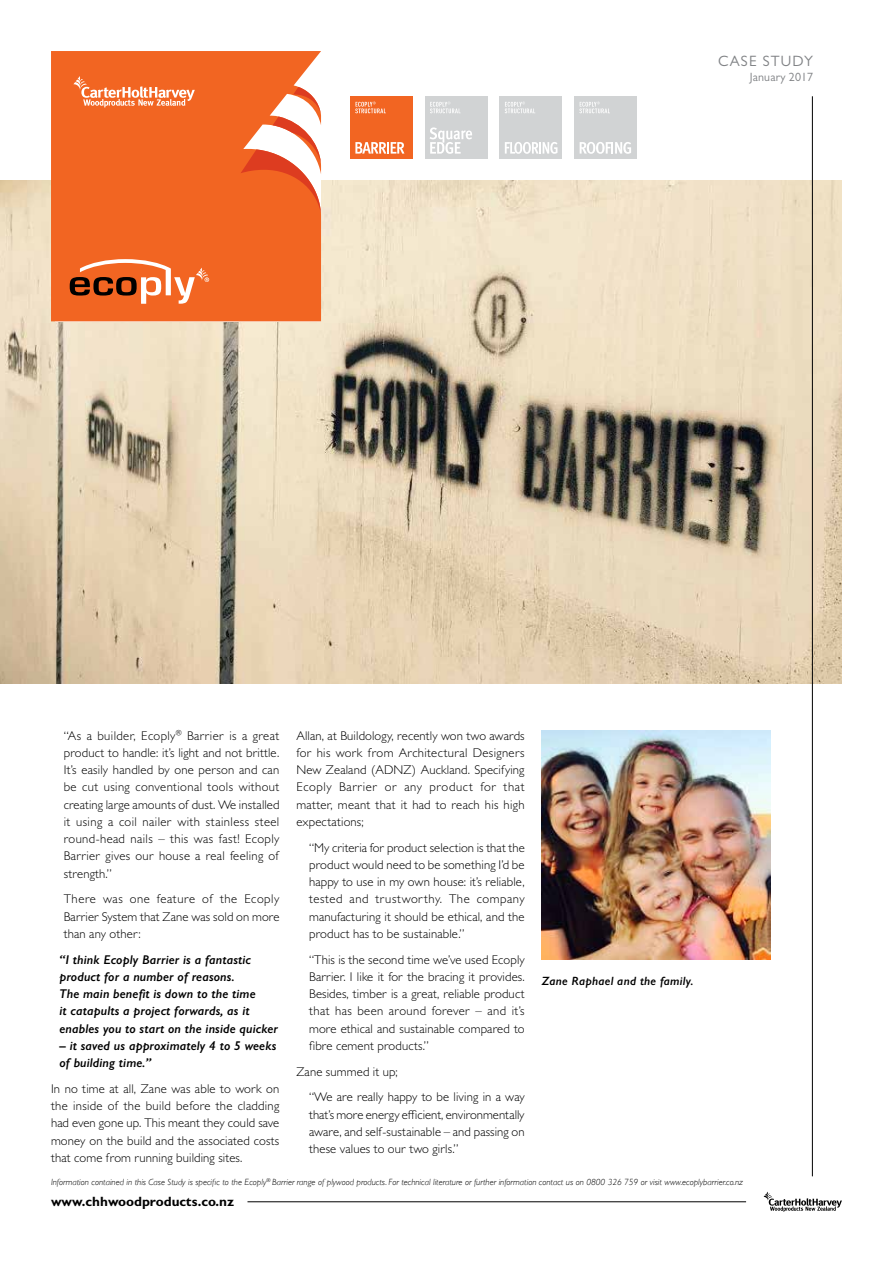
<style>
.page{position:relative;width:893px;height:1263px;background:#fff}
.page>*{position:absolute;margin:0;border:0;box-sizing:border-box;transform-origin:0 0}
.t1{font:15px "Gill Sans MT Pro";letter-spacing:.08em;color:#808285}
.t2{font:700 13.5px "Gill Sans MT Pro";color:#000}
.t3{font:300 12.75px/17.2px "Gill Sans MT Pro";letter-spacing:.01em;color:#000;text-align:justify}
.t4{font:italic 600 12.75px/17.2px "Gill Sans";letter-spacing:.01em;color:#000}
.t5{font:italic 600 12px "Gill Sans";letter-spacing:.02em;color:#000}
.t6{font:12px "Gill Sans MT Pro";letter-spacing:.01em;color:#808285}
.t7{font:italic 300 9px "Gill Sans";color:#000}
</style>
<div class="page">
<img style="left:0;top:181px;width:842px;height:503px">
<img style="left:542px;top:731px;width:228px;height:228px">
<div style="left:51px;top:51px;width:270px;height:270px;background:#f26522"></div>
<svg style="left:70px;top:259px;width:139px;height:45px;background:#da7343"></svg>
<svg style="left:241px;top:87px;width:80px;height:126px"></svg>
<svg style="left:73px;top:76px;width:122px;height:32px;background:#f48854"></svg>
<svg style="left:764px;top:1191px;width:78px;height:21px"></svg>
<hr style="left:247px;top:1201px;width:499px;height:1px;background:#000">
<hr style="left:812px;top:96px;width:1px;height:1080px;background:#000">
<div style="left:350px;top:96px;width:63px;height:63px;background:#f26522"></div>
<svg style="left:355px;top:102px;width:31px;height:11px"></svg>
<svg style="left:355px;top:142px;width:49px;height:12px"></svg>
<div style="left:425px;top:96px;width:63px;height:63px;background:#d1d3d4"></div>
<svg style="left:430px;top:102px;width:30px;height:11px"></svg>
<svg style="left:430px;top:127px;width:42px;height:27px"></svg>
<div style="left:499px;top:96px;width:63px;height:63px;background:#d1d3d4"></div>
<svg style="left:505px;top:102px;width:30px;height:11px"></svg>
<svg style="left:505px;top:142px;width:52px;height:12px"></svg>
<div style="left:574px;top:96px;width:63px;height:63px;background:#d1d3d4"></div>
<svg style="left:579px;top:102px;width:31px;height:11px"></svg>
<svg style="left:580px;top:142px;width:51px;height:12px"></svg>
<p class="t1" style="left:718px;top:52px;width:97px">CASE STUDY</p>
<p class="t6" style="left:750px;top:69px;width:65px">January 2017</p>
<p class="t3" style="left:64px;top:726px;width:217px">“As a builder, Ecoply<sup>®</sup> Barrier is a great product to handle: it’s light and not brittle.<br>It’s easily handled by one person and can be cut using conventional tools without creating large amounts of dust. We installed it using a coil nailer with stainless steel round-head nails – this was fast! Ecoply Barrier gives our house a real feeling of strength.”</p>
<p class="t3" style="left:64px;top:890px;width:217px">There was one feature of the Ecoply Barrier System that Zane was sold on more than any other:</p>
<p class="t4" style="left:60px;top:950px;width:220px">“I think Ecoply Barrier is a fantastic product for a number of reasons.<br>The main benefit is down to the time<br>it catapults a project forwards, as it enables you to start on the inside quicker</p>
<p class="t4" style="left:60px;top:1037px;width:218px">– it saved us approximately 4 to 5 weeks of building time.”</p>
<p class="t3" style="left:51px;top:1080px;width:230px">In no time at all, Zane was able to work on the inside of the build before the cladding had even gone up. This meant they could save money on the build and the associated costs that come from running building sites.</p>
<p class="t3" style="left:296px;top:726px;width:230px">Allan, at Buildology, recently won two awards for his work from Architectural Designers New Zealand (ADNZ) Auckland. Specifying Ecoply Barrier or any product for that matter, meant that it had to reach his high expectations;</p>
<p class="t3" style="left:309px;top:838px;width:217px">“My criteria for product selection is that the product would need to be something I’d be happy to use in my own house: it’s reliable, tested and trustworthy. The company manufacturing it should be ethical, and the product has to be sustainable.”</p>
<p class="t3" style="left:309px;top:950px;width:217px">“This is the second time we’ve used Ecoply Barrier. I like it for the bracing it provides.<br>Besides, timber is a great, reliable product that has been around forever – and it’s more ethical and sustainable compared to fibre cement products.”</p>
<p class="t3" style="left:309px;top:1058px;width:217px;line-height:25.8px;text-indent:-13px">Zane summed it up;<br>“We are really happy to be living in a way</p>
<p class="t3" style="left:309px;top:1105px;width:217px">that’s more energy efficient, environmentally aware, and self-sustainable – and passing on these values to our two girls.”</p>
<p class="t7" style="left:51px;top:1177px;width:694px">Information contained in this Case Study is specific to the Ecoply<sup>®</sup> Barrier range of plywood products. For technical literature or further information contact us on 0800 326 759 or visit www.ecoplybarrier.co.nz</p>
<p class="t5" style="left:542px;top:974px;width:153px">Zane Raphael and the family.</p>
<p class="t2" style="left:51px;top:1193px;width:185px">www.chhwoodproducts.co.nz</p>
</div>
